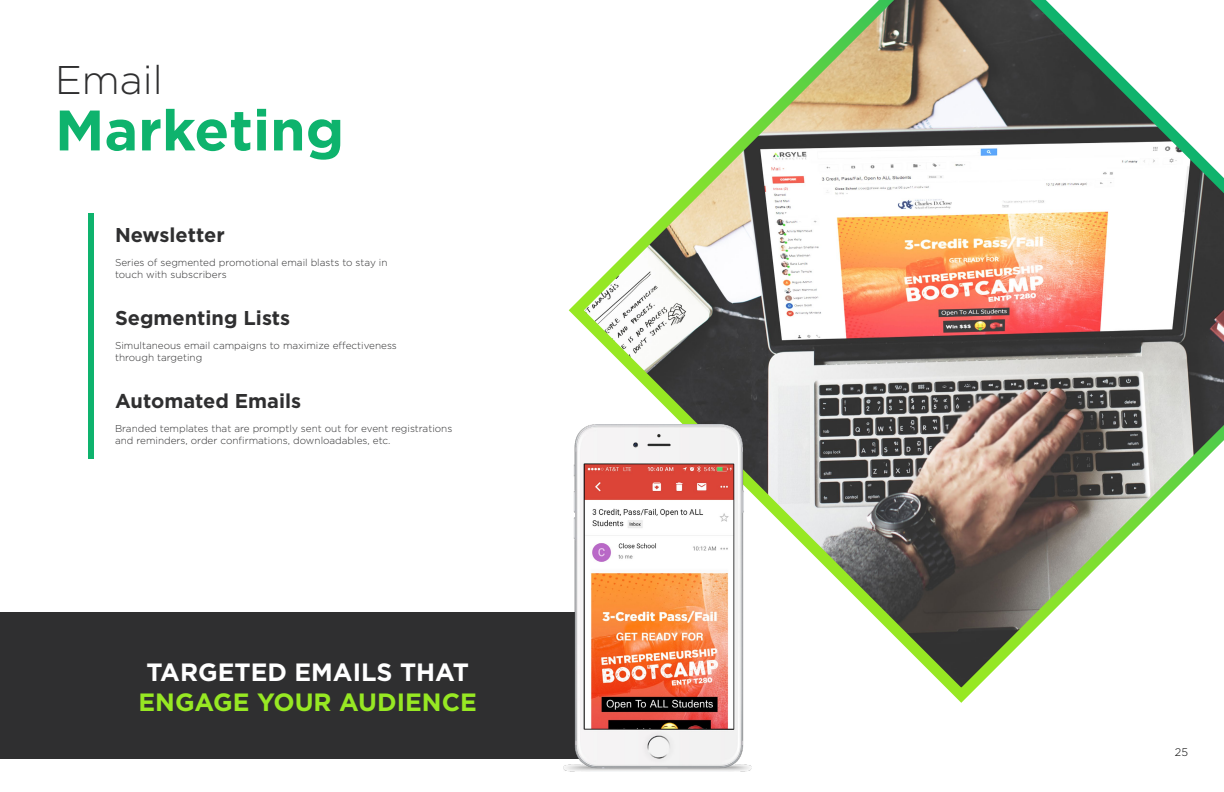
<style>
.page{position:relative;width:1224px;height:792px;background:#fff}
.page>*{position:absolute;margin:0;border:0;box-sizing:border-box;transform-origin:0 0}
.t1{font:700 57px "Gotham";color:#0eb36d}
.t2{font:300 40px "Gotham";color:#2f2f30}
.t3{font:700 25px "Gotham";color:#fff}
.t4{font:700 25px "Gotham";color:#97e823}
.t5{font:700 20px "Gotham";color:#2f2f30}
.t6{font:300 11px "Gotham";color:#000}
.t7{font:300 10px/12px "Gotham";color:#2f2f30}
</style>
<div class="page">
<div style="left:0;top:612px;width:612px;height:147px;background:#2f2f30"></div>
<div style="left:88px;top:213px;width:6px;height:246px;background:#0eb36d"></div>
<img style="left:568px;top:0;width:656px;height:703px">
<img style="left:563px;top:424px;width:189px;height:348px">
<h2 class="t2" style="left:55px;top:59px;width:109px">Email</h2>
<h1 class="t1" style="left:55px;top:97px;width:291px">Marketing</h1>
<h3 class="t5" style="left:115px;top:223px;width:111px">N ewsletter</h3>
<p class="t7" style="left:115px;top:256px;width:274px">Series of segmented promotional email blasts to stay in touch with subscribers</p>
<h3 class="t5" style="left:115px;top:306px;width:177px">Segmenting Lists</h3>
<p class="t7" style="left:115px;top:339px;width:283px">Simultaneous email campaigns to maximize effectiveness through targeting</p>
<h3 class="t5" style="left:115px;top:390px;width:188px">Automated Emails</h3>
<p class="t7" style="left:115px;top:423px;width:339px">Branded templates that are promptly sent out for event registrations and reminders, order confirmations, downloadables, etc.</p>
<h3 class="t3" style="left:146px;top:658px;width:324px">targeted emails that</h3>
<h3 class="t4" style="left:139px;top:688px;width:155px">engage your</h3>
<h3 class="t4" style="left:339px;top:688px;width:20px">aud</h3>
<h3 class="t4" style="left:397px;top:688px;width:82px">ience</h3>
<p class="t6" style="left:1175px;top:746px;width:15px">25</p>
</div>
